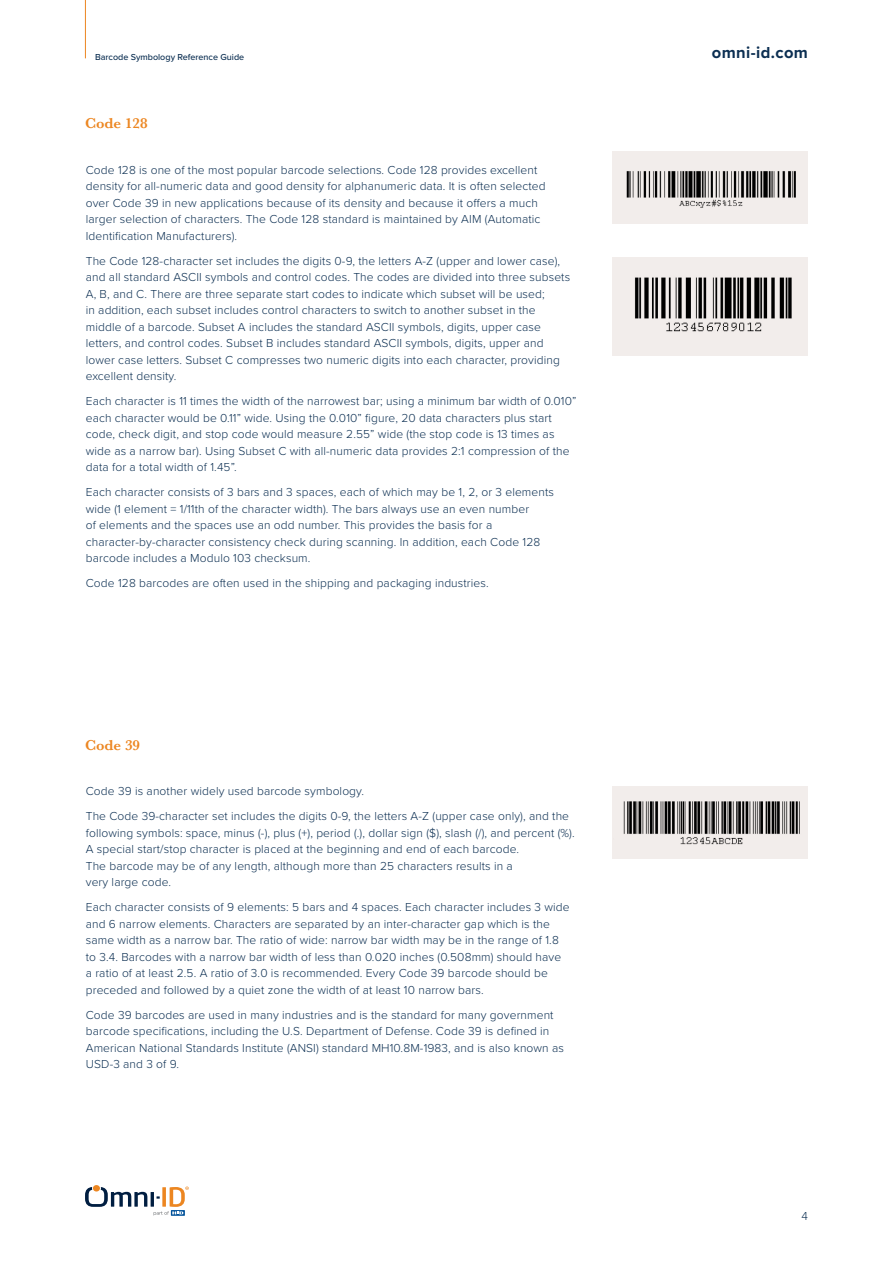
<style>
.page{position:relative;width:893px;height:1263px;background:#fff}
.page>*{position:absolute;margin:0;border:0;box-sizing:border-box;transform-origin:0 0}
.t1{font:700 16.5px "Proxima Nova";letter-spacing:.025em;color:#0c2f52}
.subheader{font:600 15px "Baskerville";color:#ec8621}
.body_paragraph{font:300 12px/16.5px "Proxima Nova";letter-spacing:.01em;color:#0c2f52}
.t2{font:500 9px "Proxima Nova";color:#0c2f52}
</style>
<div class="page">
<div style="left:612px;top:151px;width:196px;height:73px;background:#f2edeb"></div>
<div style="left:612px;top:257px;width:196px;height:99px;background:#f2edeb"></div>
<div style="left:612px;top:786px;width:196px;height:72px;background:#f2edeb"></div>
<img style="left:626px;top:171px;width:170px;height:37px">
<img style="left:635px;top:277px;width:157px;height:55px">
<img style="left:623px;top:801px;width:177px;height:44px">
<hr style="left:85px;top:0;width:1px;height:58px;background:#ec8621">
<svg style="left:85px;top:1187px;width:62px;height:20px"></svg>
<hr style="left:151px;top:1192px;width:3px;height:15px;background:#001e41">
<div style="left:93px;top:1185px;width:7px;height:6px;background:#ec8621;border-radius:50%"></div>
<svg style="left:171px;top:1210px;width:14px;height:6px"></svg>
<svg style="left:154px;top:1186px;width:35px;height:29px"></svg>
<p class="t2" style="left:95px;top:50px;width:151px">Barcode Symbology Reference Guide</p>
<p class="subheader" style="left:85px;top:113px;width:64px">Code 128</p>
<p class="body_paragraph" style="left:86px;top:161px;width:461px">Code 128 is one of the most popular barcode selections. Code 128 provides excellent density for all-numeric data and good density for alphanumeric data. It is often selected over Code 39 in new applications because of its density and because it offers a much larger selection of characters. The Code 128 standard is maintained by AIM (Automatic Identification Manufacturers).</p>
<p class="body_paragraph" style="left:86px;top:252px;width:486px">The Code 128-character set includes the digits 0-9, the letters A-Z (upper and lower case), and all standard ASCII symbols and control codes. The codes are divided into three subsets A, B, and C. There are three separate start codes to indicate which subset will be used;<br>in addition, each subset includes control characters to switch to another subset in the middle of a barcode. Subset A includes the standard ASCII symbols, digits, upper case letters, and control codes. Subset B includes standard ASCII symbols, digits, upper and lower case letters. Subset C compresses two numeric digits into each character, providing excellent density.</p>
<p class="body_paragraph" style="left:86px;top:392px;width:492px">Each character is 11 times the width of the narrowest bar; using a minimum bar width of 0.010” each character would be 0.11” wide. Using the 0.010” figure, 20 data characters plus start code, check digit, and stop code would measure 2.55” wide (the stop code is 13 times as wide as a narrow bar). Using Subset C with all-numeric data provides 2:1 compression of the data for a total width of 1.45”.</p>
<p class="body_paragraph" style="left:86px;top:483px;width:470px">Each character consists of 3 bars and 3 spaces, each of which may be 1, 2, or 3 elements wide (1 element = 1/11th of the character width). The bars always use an even number<br>of elements and the spaces use an odd number. This provides the basis for a character-by-character consistency check during scanning. In addition, each Code 128 barcode includes a Modulo 103 checksum.</p>
<p class="body_paragraph" style="left:86px;top:574px;width:404px">Code 128 barcodes are often used in the shipping and packaging industries.</p>
<p class="subheader" style="left:85px;top:734px;width:57px">Code 39</p>
<p class="body_paragraph" style="left:86px;top:782px;width:280px">Code 39 is another widely used barcode symbology.</p>
<p class="body_paragraph" style="left:86px;top:807px;width:490px">The Code 39-character set includes the digits 0-9, the letters A-Z (upper case only), and the following symbols: space, minus (-), plus (+), period (.), dollar sign ($), slash (/), and percent (%).<br>A special start/stop character is placed at the beginning and end of each barcode.<br>The barcode may be of any length, although more than 25 characters results in a<br>very large code.</p>
<p class="body_paragraph" style="left:86px;top:898px;width:485px">Each character consists of 9 elements: 5 bars and 4 spaces. Each character includes 3 wide and 6 narrow elements. Characters are separated by an inter-character gap which is the same width as a narrow bar. The ratio of wide: narrow bar width may be in the range of 1.8 to 3.4. Barcodes with a narrow bar width of less than 0.020 inches (0.508mm) should have a ratio of at least 2.5. A ratio of 3.0 is recommended. Every Code 39 barcode should be preceded and followed by a quiet zone the width of at least 10 narrow bars.</p>
<p class="body_paragraph" style="left:86px;top:1006px;width:480px">Code 39 barcodes are used in many industries and is the standard for many government barcode specifications, including the U.S. Department of Defense. Code 39 is defined in American National Standards Institute (ANSI) standard MH10.8M-1983, and is also known as USD-3 and 3 of 9.</p>
<p class="t1" style="left:712px;top:41px;width:98px">omni-id.com</p>
<p class="body_paragraph" style="left:801px;top:1207px;width:8px">4</p>
</div>
